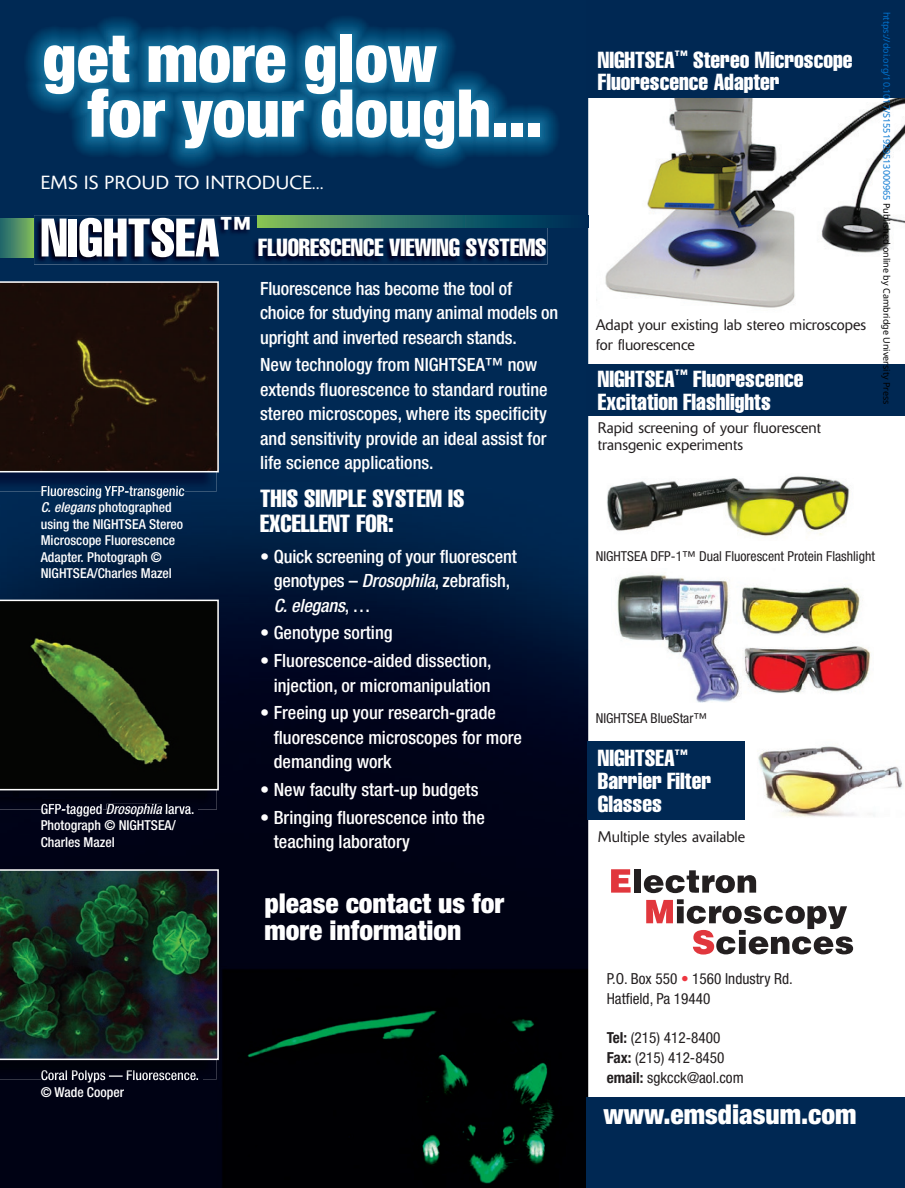
<style>
.page{position:relative;width:905px;height:1188px;background:#fff}
.page>*{position:absolute;margin:0;border:0;box-sizing:border-box;transform-origin:0 0}
.t1{font:900 condensed 66.15px/54.8px "Helvetica Neue LT Std";color:#fff}
.t2{font:extra-condensed 53.25px "Helvetica";color:#fff}
.t3{font:900 condensed 27.45px/27.5px "Helvetica Neue LT Std";color:#fff}
.t4{font:extra-condensed 24.3px/24.3px "Helvetica";color:#fff}
.t5{font:extra-condensed 22.8px/22.8px "Helvetica";color:#fff}
.t6{font:300 18.75px "Delta";letter-spacing:.02em;color:#fff}
.t7{font:500 condensed 18.3px/24.3px "Helvetica Neue LT Std";color:#fff}
.t8{font:300 15.15px/16.8px "Delta";color:#231f20}
.t9{font:condensed 15.15px/19.8px "Helvetica Neue LT Std";color:#231f20}
.t10{font:500 condensed 13.65px/16.5px "Helvetica Neue LT Std";color:#fff}
.t11{font:condensed 13.65px "Helvetica Neue LT Std";color:#231f20}
.t12{font:9px "Noto Sans";color:#0172cf}
.s1{font-style:italic}
.s2{color:#000}
.s3{color:#ee3640}
.s4{font-weight:700}
</style>
<div class="page">
<img style="left:617px;top:574px;width:254px;height:129px">
<img style="left:0;top:0;width:588px;height:1188px">
<img style="left:596px;top:98px;width:308px;height:210px">
<img style="left:607px;top:476px;width:243px;height:61px">
<img style="left:0;top:472px;width:217px;height:19px">
<img style="left:42px;top:486px;width:143px;height:5px">
<svg style="left:0;top:281px;width:219px;height:191px;background:#21140d"></svg>
<img style="left:0;top:790px;width:217px;height:20px">
<img style="left:41px;top:804px;width:61px;height:6px">
<img style="left:106px;top:804px;width:56px;height:6px">
<img style="left:163px;top:804px;width:35px;height:6px">
<svg style="left:0;top:600px;width:219px;height:190px;background:#191f10"></svg>
<img style="left:0;top:1060px;width:217px;height:19px">
<img style="left:41px;top:1070px;width:161px;height:9px">
<svg style="left:0;top:869px;width:219px;height:191px;background:#193328"></svg>
<img style="left:34px;top:215px;width:513px;height:49px">
<svg style="left:611px;top:869px;width:19px;height:24px"></svg>
<div style="left:634px;top:869px;width:6px;height:24px;background:#231f20"></div>
<svg style="left:644px;top:870px;width:112px;height:23px"></svg>
<svg style="left:646px;top:899px;width:207px;height:56px"></svg>
<img style="left:24px;top:14px;width:536px;height:155px">
<img style="left:258px;top:216px;width:330px;height:12px">
<img style="left:0;top:218px;width:34px;height:40px">
<div style="left:587px;top:0;width:317px;height:98px;background:#002853"></div>
<div style="left:587px;top:364px;width:317px;height:51px;background:#002853"></div>
<img style="left:758px;top:746px;width:145px;height:71px">
<div style="left:587px;top:741px;width:157px;height:79px;background:#002853"></div>
<div style="left:587px;top:1097px;width:317px;height:91px;background:#002853"></div>
<h1 class="t1" style="left:88px;top:30px;width:456px;text-indent:-45px">get more glow<br>for your dough...</h1>
<p class="t6" style="left:41px;top:172px;width:284px">EMS iS proud to introducE...</p>
<h2 class="t2" style="left:41px;top:204px;width:211px">NIGHTSEA<sup>™</sup></h2>
<h3 class="t4" style="left:258px;top:235px;width:290px">FLUORESCENCE VIEWING SYSTEMS</h3>
<p class="t10" style="left:41px;top:483px;width:145px">Fluorescing YFP-transgenic<br><span class="s1">C. elegans</span> photographed using the NIGHTSEA Stereo<br>Microscope Fluorescence<br>Adapter. Photograph ©<br>NIGHTSEA/Charles Mazel</p>
<p class="t10" style="left:41px;top:800px;width:155px">GFP-tagged <span class="s1">Drosophila</span> larva.<br>Photograph © NIGHTSEA/<br>Charles Mazel</p>
<p class="t7" style="left:260px;top:276px;width:300px">Fluorescence has become the tool of choice for studying many animal models on upright and inverted research stands.</p>
<p class="t7" style="left:260px;top:353px;width:289px">New technology from NIGHTSEA™ now extends fluorescence to standard routine stereo microscopes, where its specificity and sensitivity provide an ideal assist for life science applications.</p>
<h3 class="t4" style="left:260px;top:486px;width:206px">THIS SIMPLE SYSTEM IS<br>EXCELLENT FOR:</h3>
<p class="t7" style="left:274px;top:544px;width:244px;text-indent:-14px">• Quick screening of your fluorescent genotypes – <span class="s1">Drosophila</span>, zebrafish,<br><span class="s1">C. elegans</span>, …</p>
<p class="t7" style="left:260px;top:621px;width:134px">• Genotype sorting</p>
<p class="t7" style="left:260px;top:648px;width:233px;text-align:right">• Fluorescence-aided dissection, injection, or micromanipulation</p>
<p class="t7" style="left:274px;top:700px;width:250px;text-indent:-14px">• Freeing up your research-grade fluorescence microscopes for more demanding work</p>
<p class="t7" style="left:260px;top:777px;width:220px">• New faculty start-up budgets</p>
<p class="t7" style="left:274px;top:805px;width:212px;text-indent:-14px">• Bringing fluorescence into the teaching laboratory</p>
<h3 class="t3" style="left:264px;top:889px;width:241px">please contact us for more information</h3>
<p class="t10" style="left:41px;top:1083px;width:85px">© Wade Cooper</p>
<p class="t5" style="left:598px;top:48px;width:256px">NIGHTSEA<sup>™</sup> Stereo Microscope<br>Fluorescence Adapter</p>
<p class="t8" style="left:595px;top:315px;width:272px;line-height:19.8px">Adapt your existing lab stereo microscopes for fluorescence</p>
<p class="t5" style="left:598px;top:367px;width:207px">NIGHTSEA<sup>™</sup> Fluorescence<br>Excitation Flashlights</p>
<p class="t8" style="left:598px;top:420px;width:225px">rapid screening of your fluorescent transgenic experiments</p>
<p class="t12" style="left:893px;top:12px;width:394px;rotate:90deg">https://doi.org/10.1017/S1551929513000965 <span class="s2">Published online by Cambridge University Press</span></p>
<p class="t11" style="left:595px;top:548px;width:281px">NIGHTSEA DFP-1™ Dual Fluorescent Protein Flashlight</p>
<p class="t11" style="left:595px;top:710px;width:113px">NIGHTSEA BlueStar™</p>
<p class="t5" style="left:598px;top:746px;width:115px">NIGHTSEA<sup>™<br></sup>Barrier Filter<br>Glasses</p>
<p class="t8" style="left:598px;top:829px;width:149px">Multiple styles available</p>
<p class="t9" style="left:606px;top:969px;width:188px">P.O. Box 550 <span class="s3">•</span> 1560 Industry Rd.<br>Hatfield, Pa 19440</p>
<p class="t9" style="left:606px;top:1028px;width:138px"><span class="s4">Tel:</span> (215) 412-8400<br><span class="s4">Fax:</span> (215) 412-8450 <span class="s4">email:</span> sgkcck@aol.com</p>
<h3 class="t3" style="left:603px;top:1100px;width:254px">www.emsdiasum.com</h3>
</div>
